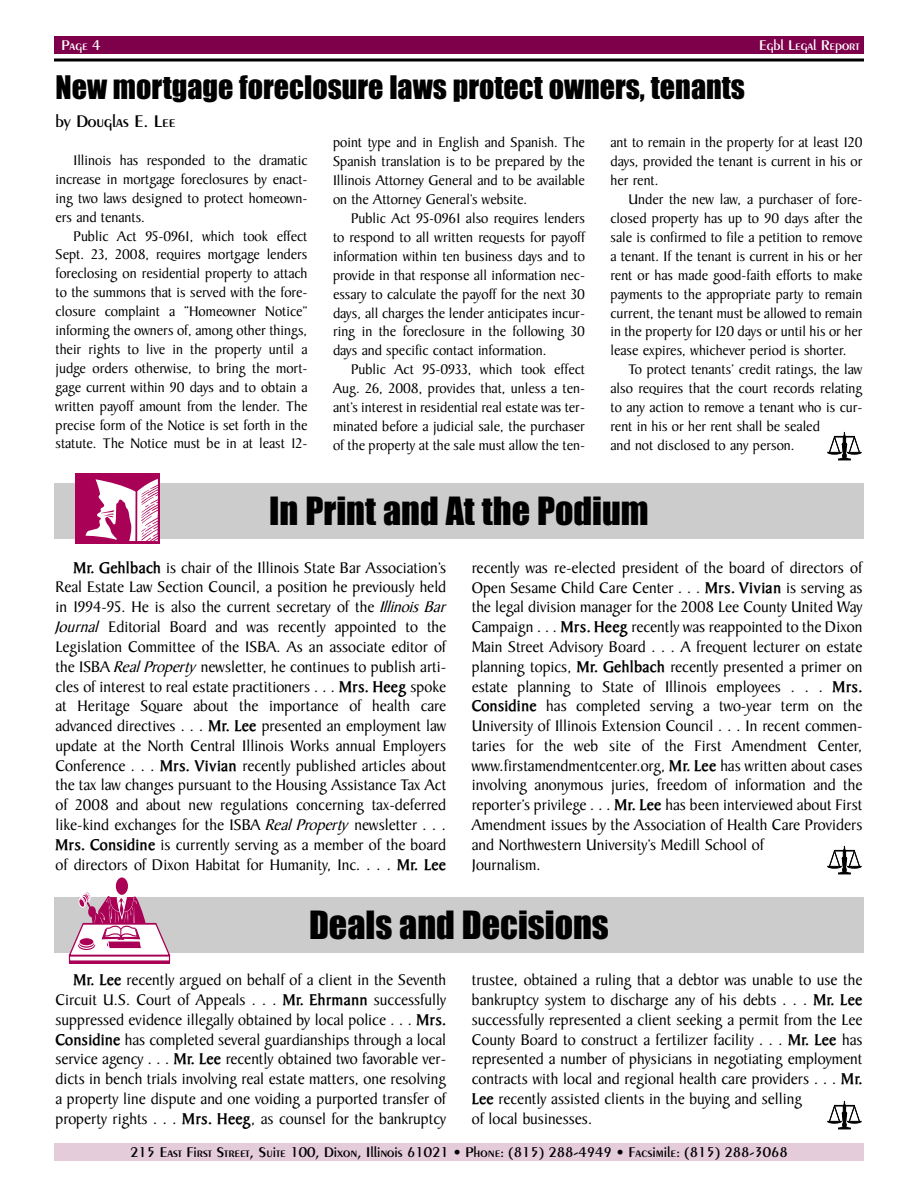
<style>
.page{position:relative;width:918px;height:1188px;background:#fff}
.page>*{position:absolute;margin:0;border:0;box-sizing:border-box;transform-origin:0 0}
.t1{font:36px "Impact";color:#000}
.t2{font:30px "Impact";color:#000}
.t3{font:600 18px "Peignot";color:#000}
.t4{font:16.5px/19.8px "Baker Signet";color:#000;text-align:justify}
.t5{font:15px/18.9px "Baker Signet";color:#000;text-align:justify}
.t6{font:600 15px "Peignot";color:#000}
.t7{font:600 15px "Peignot";color:#fff}
.s1{font-weight:700}
.s2{font-style:italic}
</style>
<div class="page">
<div style="left:54px;top:1143px;width:810px;height:18px;background:#e5ccdb"></div>
<div style="left:54px;top:36px;width:810px;height:18px;background:#7e004b"></div>
<svg style="left:54px;top:58px;width:810px;height:4px;background:#3f3f3f"></svg>
<div style="left:54px;top:483px;width:810px;height:55px;background:#ccc"></div>
<div style="left:76px;top:473px;width:84px;height:70px;background:#a90156"></div>
<svg style="left:85px;top:479px;width:73px;height:62px"></svg>
<div style="left:54px;top:897px;width:810px;height:55px;background:#ccc"></div>
<div style="left:116px;top:878px;width:12px;height:17px;background:#a90156;border-radius:50%"></div>
<div style="left:69px;top:958px;width:101px;height:6px;background:#a90156"></div>
<div style="left:69px;top:955px;width:101px;height:6px;background:#fff"></div>
<div style="left:69px;top:955px;width:101px;height:7px;border:1px solid #a90156"></div>
<svg style="left:69px;top:891px;width:101px;height:67px"></svg>
<svg style="left:827px;top:432px;width:34px;height:28px"></svg>
<svg style="left:827px;top:846px;width:34px;height:28px"></svg>
<svg style="left:827px;top:1101px;width:34px;height:28px"></svg>
<p class="t7" style="left:62px;top:39px;width:41px">Page 4</p>
<p class="t7" style="left:759px;top:39px;width:102px">Egbl Legal Report</p>
<h2 class="t2" style="left:56px;top:71px;width:691px">New mortgage foreclosure laws protect owners, tenants</h2>
<p class="t3" style="left:56px;top:114px;width:122px">by Douglas E. Lee</p>
<p class="t5" style="left:56px;top:152px;width:254px;text-indent:18px">Illinois has responded to the dramatic increase in mortgage foreclosures by enact&shy;ing two laws designed to protect homeown&shy;ers and tenants.</p>
<p class="t5" style="left:55px;top:228px;width:254px;text-indent:18px">Public Act 95-0961, which took effect Sept. 23, 2008, requires mortgage lenders foreclosing on residential property to attach to the summons that is served with the fore&shy;closure complaint a “Homeowner Notice” informing the owners of, among other things, their rights to live in the property until a judge orders otherwise, to bring the mort&shy;gage current within 90 days and to obtain a written payoff amount from the lender. The precise form of the Notice is set forth in the statute. The Notice must be in at least 12-</p>
<p class="t5" style="left:333px;top:135px;width:254px">point type and in English and Spanish. The Spanish translation is to be prepared by the Illinois Attorney General and to be available on the Attorney General’s website.</p>
<p class="t5" style="left:333px;top:210px;width:254px;text-indent:18px">Public Act 95-0961 also requires lenders to respond to all written requests for payoff information within ten business days and to provide in that response all information nec&shy;essary to calculate the payoff for the next 30 days, all charges the lender anticipates incur&shy;ring in the foreclosure in the following 30 days and specific contact information.</p>
<p class="t5" style="left:333px;top:362px;width:254px;text-indent:18px">Public Act 95-0933, which took effect Aug. 26, 2008, provides that, unless a ten&shy;ant’s interest in residential real estate was ter&shy;minated before a judicial sale, the purchaser of the property at the sale must allow the ten-</p>
<p class="t5" style="left:610px;top:135px;width:254px">ant to remain in the property for at least 120 days, provided the tenant is current in his or her rent.</p>
<p class="t5" style="left:611px;top:192px;width:254px;text-indent:18px">Under the new law, a purchaser of fore&shy;closed property has up to 90 days after the sale is confirmed to file a petition to remove a tenant. If the tenant is current in his or her rent or has made good-faith efforts to make payments to the appropriate party to remain current, the tenant must be allowed to remain in the property for 120 days or until his or her lease expires, whichever period is shorter.</p>
<p class="t5" style="left:611px;top:362px;width:254px;text-align:left;text-indent:18px">To protect tenants’ credit ratings, the law also requires that the court records relating to any action to remove a tenant who is cur&shy;rent in his or her rent shall be sealed<br>and not disclosed to any person.</p>
<h1 class="t1" style="left:269px;top:491px;width:381px">In Print and At the Podium</h1>
<p class="t4" style="left:55px;top:559px;width:392px;text-indent:18px"><span class="s1">Mr. Gehlbach</span> is chair of the Illinois State Bar Association’s Real Estate Law Section Council, a position he previously held in 1994-95. He is also the current secretary of the <span class="s2">Illinois Bar Journal</span> Editorial Board and was recently appointed to the Legislation Committee of the ISBA. As an associate editor of the ISBA <span class="s2">Real Property</span> newsletter, he continues to publish arti&shy;cles of interest to real estate practitioners . . . <span class="s1">Mrs. Heeg</span> spoke at Heritage Square about the importance of health care advanced directives . . . <span class="s1">Mr. Lee</span> presented an employment law update at the North Central Illinois Works annual Employers Conference . . . <span class="s1">Mrs. Vivian</span> recently published articles about the tax law changes pursuant to the Housing Assistance Tax Act of 2008 and about new regulations concerning tax-deferred like-kind exchanges for the ISBA <span class="s2">Real Property</span> newsletter . . .<br><span class="s1">Mrs. Considine</span> is currently serving as a member of the board of directors of Dixon Habitat for Humanity, Inc. . . . <span class="s1">Mr. Lee</span></p>
<p class="t4" style="left:472px;top:559px;width:392px;text-align:left">recently was re-elected president of the board of directors of Open Sesame Child Care Center . . . <span class="s1">Mrs. Vivian</span> is serving as the legal division manager for the 2008 Lee County United Way Campaign . . . <span class="s1">Mrs. Heeg</span> recently was reappointed to the Dixon Main Street Advisory Board . . . A frequent lecturer on estate planning topics, <span class="s1">Mr. Gehlbach</span> recently presented a primer on estate planning to State of Illinois employees . . . <span class="s1">Mrs.<br>Considine</span> has completed serving a two-year term on the University of Illinois Extension Council . . . In recent commen&shy;taries for the web site of the First Amendment Center, www.firstamendmentcenter.org, <span class="s1">Mr. Lee</span> has written about cases involving anonymous juries, freedom of information and the reporter’s privilege . . . <span class="s1">Mr. Lee</span> has been interviewed about First Amendment issues by the Association of Health Care Providers and Northwestern University’s Medill School of<br>Journalism.</p>
<h1 class="t1" style="left:309px;top:905px;width:301px">Deals and Decisions</h1>
<p class="t4" style="left:55px;top:972px;width:392px;text-indent:18px"><span class="s1">Mr. Lee</span> recently argued on behalf of a client in the Seventh Circuit U.S. Court of Appeals . . . <span class="s1">Mr. Ehrmann</span> successfully suppressed evidence illegally obtained by local police . . . <span class="s1">Mrs.<br>Considine</span> has completed several guardianships through a local service agency . . . <span class="s1">Mr. Lee</span> recently obtained two favorable ver&shy;dicts in bench trials involving real estate matters, one resolving a property line dispute and one voiding a purported transfer of property rights . . . <span class="s1">Mrs. Heeg</span>, as counsel for the bankruptcy</p>
<p class="t4" style="left:472px;top:972px;width:392px;text-align:left">trustee, obtained a ruling that a debtor was unable to use the bankruptcy system to discharge any of his debts . . . <span class="s1">Mr. Lee </span>successfully represented a client seeking a permit from the Lee County Board to construct a fertilizer facility . . . <span class="s1">Mr. Lee</span> has represented a number of physicians in negotiating employment contracts with local and regional health care providers . . . <span class="s1">Mr.<br>Lee</span> recently assisted clients in the buying and selling<br>of local businesses.</p>
<p class="t6" style="left:130px;top:1146px;width:659px">215 East First Street, Suite 100, Dixon, Illinois 61021 • Phone: (815) 288-4949 • Facsimile: (815) 288-3068</p>
</div>
